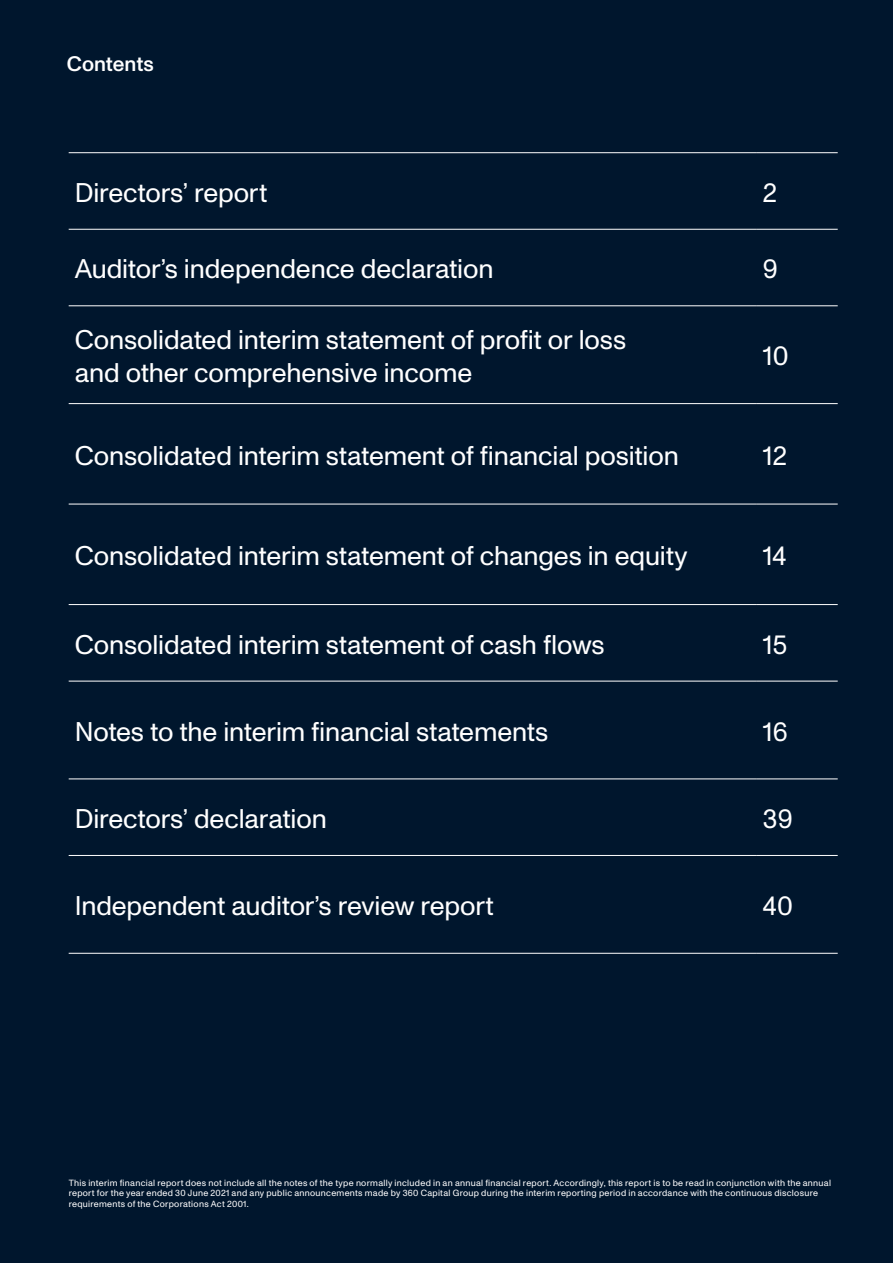
<style>
.page{position:relative;width:893px;height:1263px;background:#00162d}
.page>*{position:absolute;margin:0;border:0;box-sizing:border-box;transform-origin:0 0}
.t1{font:27px/32.4px "Monument Grotesk";letter-spacing:-.005em;color:#fff}
.t2{font:500 21px "Monument Grotesk";letter-spacing:.005em;color:#fff}
._02_SUB-HEADING{font:9px/10.8px "Monument Grotesk";letter-spacing:.03em;color:#fff}
</style>
<div class="page">
<hr style="left:69px;top:152px;width:688px;height:1px;background:#fff">
<hr style="left:757px;top:152px;width:81px;height:1px;background:#fff">
<hr style="left:69px;top:229px;width:688px;height:1px;background:#fff">
<hr style="left:757px;top:229px;width:81px;height:1px;background:#fff">
<hr style="left:69px;top:306px;width:688px;height:1px;background:#fff">
<hr style="left:757px;top:306px;width:81px;height:1px;background:#fff">
<hr style="left:69px;top:403px;width:688px;height:1px;background:#fff">
<hr style="left:757px;top:403px;width:81px;height:1px;background:#fff">
<hr style="left:69px;top:504px;width:688px;height:1px;background:#fff">
<hr style="left:757px;top:504px;width:81px;height:1px;background:#fff">
<hr style="left:69px;top:604px;width:688px;height:1px;background:#fff">
<hr style="left:757px;top:604px;width:81px;height:1px;background:#fff">
<hr style="left:69px;top:681px;width:688px;height:1px;background:#fff">
<hr style="left:757px;top:681px;width:81px;height:1px;background:#fff">
<hr style="left:69px;top:779px;width:688px;height:1px;background:#fff">
<hr style="left:757px;top:779px;width:81px;height:1px;background:#fff">
<hr style="left:69px;top:855px;width:688px;height:1px;background:#fff">
<hr style="left:757px;top:855px;width:81px;height:1px;background:#fff">
<hr style="left:69px;top:953px;width:688px;height:1px;background:#fff">
<hr style="left:757px;top:953px;width:81px;height:1px;background:#fff">
<p class="t2" style="left:67px;top:48px;width:89px">Contents</p>
<p class="t1" style="left:75px;top:175px;width:194px">Directors’ report</p>
<p class="t1" style="left:763px;top:175px;width:16px">2</p>
<p class="t1" style="left:75px;top:251px;width:420px">Auditor’s independence declaration</p>
<p class="t1" style="left:763px;top:251px;width:17px">9</p>
<p class="t1" style="left:75px;top:322px;width:553px">Consolidated interim statement of profit or loss and other comprehensive income</p>
<p class="t1" style="left:763px;top:338px;width:27px">10</p>
<p class="t1" style="left:75px;top:437px;width:606px">Consolidated interim statement of financial position</p>
<p class="t1" style="left:763px;top:437px;width:26px">12</p>
<p class="t1" style="left:75px;top:538px;width:614px">Consolidated interim statement of changes in equity</p>
<p class="t1" style="left:763px;top:538px;width:25px">14</p>
<p class="t1" style="left:75px;top:626px;width:532px">Consolidated interim statement of cash flows</p>
<p class="t1" style="left:763px;top:626px;width:26px">15</p>
<p class="t1" style="left:75px;top:714px;width:475px">Notes to the interim financial statements</p>
<p class="t1" style="left:763px;top:714px;width:26px">16</p>
<p class="t1" style="left:75px;top:801px;width:254px">Directors’ declaration</p>
<p class="t1" style="left:763px;top:801px;width:31px">39</p>
<p class="t1" style="left:75px;top:888px;width:420px">Independent auditor’s review report</p>
<p class="t1" style="left:763px;top:888px;width:32px">40</p>
<p class="_02_SUB-HEADING" style="left:69px;top:1176px;width:764px">This interim financial report does not include all the notes of the type normally included in an annual financial report. Accordingly, this report is to be read in conjunction with the annual report for the year ended 30 June 2021 and any public announcements made by 360 Capital Group during the interim reporting period in accordance with the continuous disclosure requirements of the Corporations Act 2001.</p>
</div>
